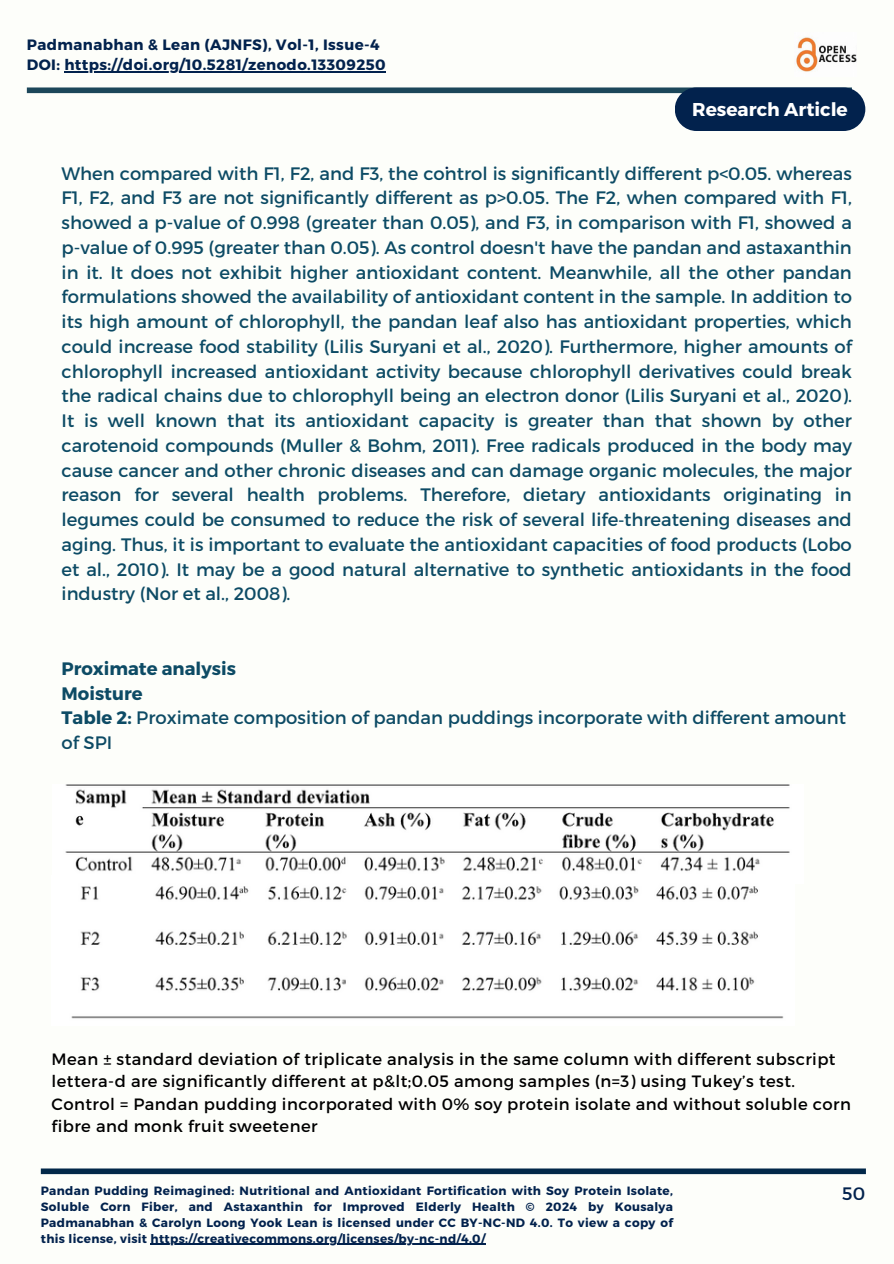
<style>
.page{position:relative;width:894px;height:1264px;background:#fff}
.page>*{position:absolute;margin:0;border:0;box-sizing:border-box;transform-origin:0 0}
.t1{font:700 18.6px "Montserrat";color:#fff}
.t2{font:18px/24.8px "Montserrat";color:#0d4b65;text-align:justify}
.t3{font:18px "Montserrat";color:#02224d}
.t4{font:16.35px/22.5px "Montserrat";letter-spacing:.025em;color:#000}
.t5{font:700 15px/20.2px "Montserrat";letter-spacing:.025em;color:#02224d}
.t6{font:700 12px/16px "Montserrat";letter-spacing:.025em;color:#02224d;text-align:justify}
.s1{font-family:"Noto Sans"}
.s2{font-weight:700}
</style>
<div class="page">
<div style="left:0;top:0;width:893px;height:1263px;background:#fdfefa"></div>
<div style="left:41px;top:1168px;width:824px;height:6px;background:#022849"></div>
<div style="left:27px;top:87px;width:824px;height:6px;background:#1c475a"></div>
<div style="left:674px;top:87px;width:191px;height:44px;background:#02224d;border-radius:22px"></div>
<img style="left:796px;top:37px;width:60px;height:35px">
<img style="left:65px;top:784px;width:725px;height:88px">
<img style="left:71px;top:886px;width:713px;height:133px">
<hr style="left:150px;top:1243px;width:335px;height:1px;background:#02224d">
<hr style="left:64px;top:72px;width:322px;height:1px;background:#02224d">
<p class="t5" style="left:27px;top:34px;width:360px">Padmanabhan &amp; Lean (AJNFS), Vol-1, Issue-4<br>DOI: https://doi.org/10.5281/zenodo.13309250</p>
<h3 class="t1" style="left:692px;top:97px;width:157px">Research Article</h3>
<h1 class="t2" style="left:62px;top:160px;width:791px">When compared with F1, F2, and F3, the control is significantly different p&lt;0.05. whereas F1, F2, and F3 are not significantly different as p&gt;0.05. The F2, when compared with F1, showed a p-value of 0.998 (greater than 0.05), and F3, in comparison with F1, showed a p-value of 0.995 (greater than 0.05). As control doesn't have the pandan and astaxanthin in it. It does not exhibit higher antioxidant content. Meanwhile, all the other pandan formulations showed the availability of antioxidant content in the sample. In addition to its high amount of chlorophyll, the pandan leaf also has antioxidant properties, which could increase food stability (Lilis Suryani et al., 2020). Furthermore, higher amounts of chlorophyll increased antioxidant activity because chlorophyll derivatives could break the radical chains due to chlorophyll being an electron donor (Lilis Suryani et al., 2020).<br>It is well known that its antioxidant capacity is greater than that shown by other carotenoid compounds (Muller &amp; Bohm, 2011). Free radicals produced in the body may cause cancer and other chronic diseases and can damage organic molecules, the major reason for several health problems. Therefore, dietary antioxidants originating in legumes could be consumed to reduce the risk of several life<span class="s1">‐</span>threatening diseases and aging. Thus, it is important to evaluate the antioxidant capacities of food products (Lobo et al., 2010). It may be a good natural alternative to synthetic antioxidants in the food industry (Nor et al., 2008).</h1>
<p class="t5" style="left:445px;top:153px;width:5px">.</p>
<p class="t2" style="left:62px;top:655px;width:785px;text-align:left"><span class="s2">Proximate analysis<br>Moisture<br>Table 2:</span> Proximate composition of pandan puddings incorporate with different amount of SPI</p>
<h4 class="t4" style="left:52px;top:1046px;width:800px">Mean ± standard deviation of triplicate analysis in the same column with different subscript lettera-d are significantly different at p&amp;lt;0.05 among samples (n=3) using Tukey’s test.<br>Control = Pandan pudding incorporated with 0% soy protein isolate and without soluble corn fibre and monk fruit sweetener</h4>
<p class="t6" style="left:41px;top:1181px;width:633px">Pandan Pudding Reimagined: Nutritional and Antioxidant Fortification with Soy Protein Isolate, Soluble Corn Fiber, and Astaxanthin for Improved Elderly Health © 2024 by Kousalya Padmanabhan &amp; Carolyn Loong Yook Lean is licensed under CC BY-NC-ND 4.0. To view a copy of this license, visit https://creativecommons.org/licenses/by-nc-nd/4.0/</p>
<p class="t3" style="left:841px;top:1181px;width:25px">50</p>
</div>
